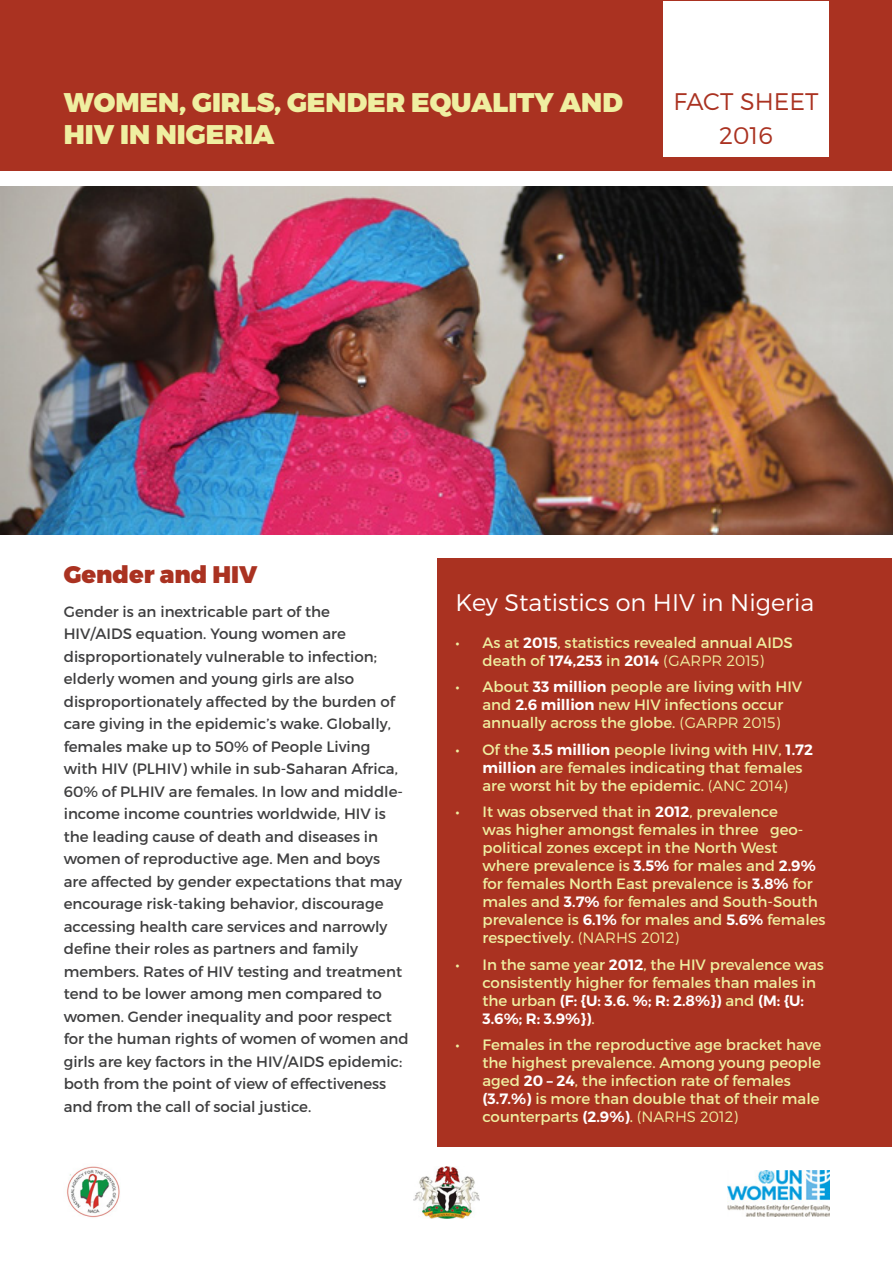
<style>
.page{position:relative;width:893px;height:1263px;background:#fff}
.page>*{position:absolute;margin:0;border:0;box-sizing:border-box;transform-origin:0 0}
.t1{font:900 27px/32.4px "Montserrat";color:#efefa1}
.t2{font:300 24px "Montserrat";color:#fff}
.t3{font:300 24px/33.8px "Montserrat";color:#aa3221;text-align:center}
.t4{font:900 24px "Montserrat";color:#aa3221}
.t5{font:15px/18px "Montserrat";color:#efefa1}
.t6{font:15px/22.5px "Montserrat";color:#3e3e3f}
.s1{font-weight:600;color:#fff}
.s2{font-weight:300}
</style>
<div class="page">
<img style="left:67px;top:1166px;width:53px;height:52px">
<img style="left:413px;top:1166px;width:67px;height:52px">
<img style="left:728px;top:1170px;width:101px;height:47px">
<div style="left:1px;top:1px;width:891px;height:170px;background:#aa3221"></div>
<img style="left:1px;top:187px;width:891px;height:347px">
<div style="left:663px;top:1px;width:165px;height:156px;background:#fff"></div>
<div style="left:437px;top:558px;width:455px;height:588px;background:#aa3221"></div>
<p class="t1" style="left:64px;top:87px;width:561px">WOMEN, GIRLS, GENDER EQUALITY AND<br>HIV IN NIGERIA</p>
<p class="t3" style="left:673px;top:84px;width:146px">FACT SHEET<br>2016</p>
<p class="t4" style="left:64px;top:559px;width:195px">Gender and HIV</p>
<p class="t6" style="left:64px;top:600px;width:346px">Gender is an inextricable part of the<br>HIV/AIDS equation. Young women are disproportionately vulnerable to infection; elderly women and young girls are also disproportionately affected by the burden of care giving in the epidemic’s wake. Globally, females make up to 50% of People Living<br>with HIV (PLHIV) while in sub-Saharan Africa, 60% of PLHIV are females. In low and middle&shy;income income countries worldwide, HIV is the leading cause of death and diseases in women of reproductive age. Men and boys<br>are affected by gender expectations that may encourage risk-taking behavior, discourage accessing health care services and narrowly define their roles as partners and family members. Rates of HIV testing and treatment tend to be lower among men compared to women. Gender inequality and poor respect for the human rights of women of women and girls are key factors in the HIV/AIDS epidemic: both from the point of view of effectiveness and from the call of social justice.</p>
<p class="t2" style="left:455px;top:588px;width:360px">Key Statistics on HIV in Nigeria</p>
<p class="t5" style="left:455px;top:633px;width:339px;text-align:center">• As at <span class="s1">2015</span>, statistics revealed annual AIDS death of <span class="s1">174,253</span> in <span class="s1">2014</span> <span class="s2">(GARPR 2015)</span></p>
<p class="t5" style="left:455px;top:678px;width:348px;text-align:center">• About <span class="s1">33 million</span> people are living with HIV and <span class="s1">2.6 million</span> new HIV infections occur annually across the globe. <span class="s2">(GARPR 2015)</span></p>
<p class="t5" style="left:482px;top:740px;width:332px;text-indent:-27px">• Of the <span class="s1">3.5 million</span> people living with HIV, <span class="s1">1.72 million</span> are females indicating that females are worst hit by the epidemic. <span class="s2">(ANC 2014)</span></p>
<p class="t5" style="left:482px;top:803px;width:345px;text-indent:-27px">• It was observed that in <span class="s1">2012</span>, prevalence<br>was higher amongst females in three geo&shy;political zones except in the North West where prevalence is <span class="s1">3.5%</span> for males and <span class="s1">2.9% </span>for females North East prevalence is <span class="s1">3.8%</span> for males and <span class="s1">3.7%</span> for females and South-South prevalence is <span class="s1">6.1%</span> for males and <span class="s1">5.6%</span> females respectively. <span class="s2">(NARHS 2012)</span></p>
<p class="t5" style="left:482px;top:955px;width:343px;text-indent:-27px">• In the same year <span class="s1">2012</span>, the HIV prevalence was consistently higher for females than males in the urban <span class="s1">(F: {U: 3.6. %; R: 2.8%})</span> and <span class="s1">(M: {U:<br>3.6%; R: 3.9%})</span>.</p>
<p class="t5" style="left:482px;top:1036px;width:340px;text-indent:-27px">• Females in the reproductive age bracket have the highest prevalence. Among young people aged <span class="s1">20 – 24</span>, the infection rate of females <span class="s1">(3.7.%)</span> is more than double that of their male counterparts <span class="s1">(2.9%)</span>. <span class="s2">(NARHS 2012)</span></p>
</div>
